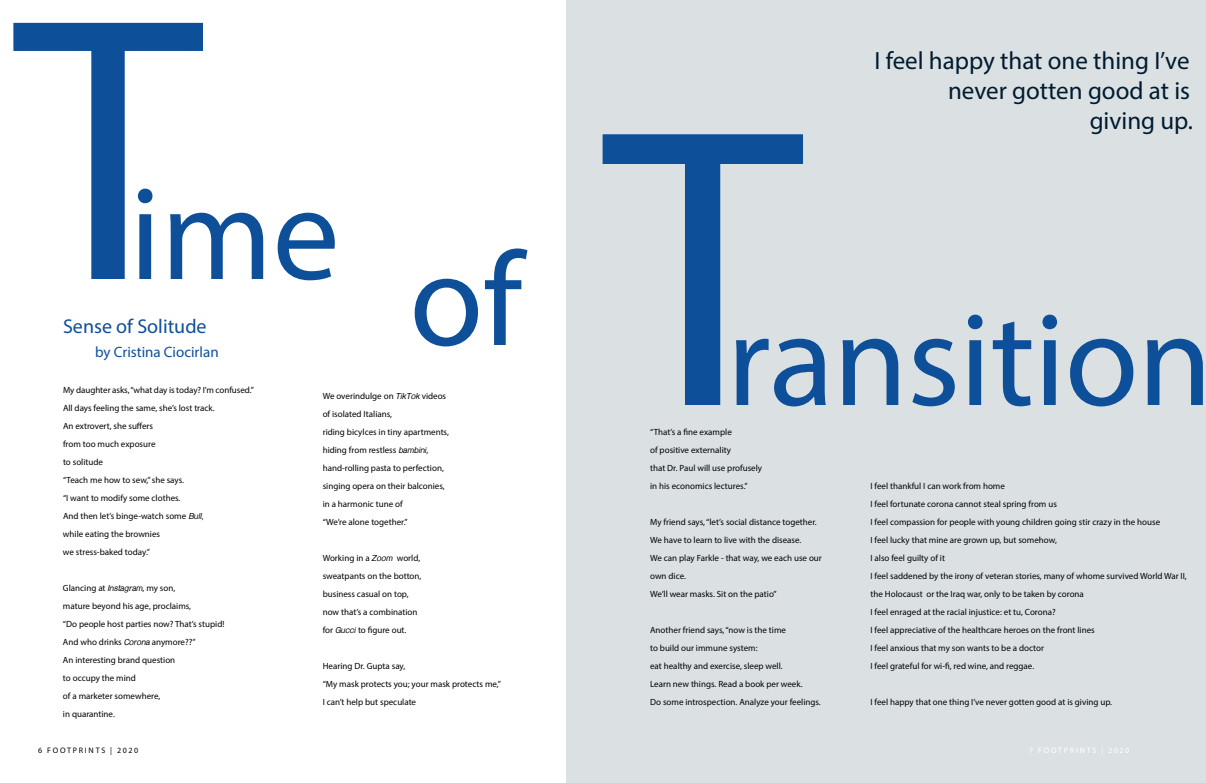
<style>
.page{position:relative;width:1206px;height:783px;background:#fff}
.page>*{position:absolute;margin:0;border:0;box-sizing:border-box;transform-origin:0 0}
.t1{font:401.6px "Myriad Pro";color:#0e4f99}
.t2{font:380px "Myriad Pro";color:#0e4f99}
.t3{font:133.9px "Myriad Pro";letter-spacing:-.005em;color:#0e4f99}
.t4{font:25px/30px "Myriad Pro";color:#001b31;text-align:right}
.t5{font:20px "Myriad Pro";color:#0e4f99}
.t6{font:15px "Myriad Pro";color:#0e4f99}
.t7{font:9px/18px "Myriad Pro";color:#000}
.t8{font:8px "Myriad Pro";letter-spacing:.22em;color:#000}
.t9{font:8px "Myriad Pro";letter-spacing:.22em;color:#fff}
.t10{font:7px "Myriad Pro";letter-spacing:.12em;color:#000}
.s1{font-family:"Shree Dev 0714";font-weight:700;font-style:italic;font-size:8px}
.s2{font-family:"Lao Sangam MN"}
</style>
<div class="page">
<div style="left:566px;top:0;width:640px;height:783px;background:#dbe1e3"></div>
<h2 class="t2" style="left:14px;top:-83px;width:190px">T</h2>
<h3 class="t3" style="left:130px;top:152px;width:212px">ime</h3>
<h3 class="t5" style="left:63px;top:314px;width:145px">Sense of Solitude</h3>
<h3 class="t6" style="left:95px;top:343px;width:125px">by Cristina Ciocirlan</h3>
<h3 class="t3" style="left:410px;top:218px;width:114px">of</h3>
<p class="t7" style="left:63px;top:381px;width:192px">My daughter asks, “what day is today? I’m confused.”<br>All days feeling the same, she’s lost track.<br>An extrovert, she suffers<br>from too much exposure<br>to solitude<br>“Teach me how to sew,” she says.<br>“I want to modify some clothes.<br>And then let’s binge-watch some <span class="s1">Bull</span><span class="s2">,<br></span>while eating the brownies<br>we stress-baked today.”</p>
<p class="t7" style="left:63px;top:579px;width:163px">Glancing at <span class="s1">Instagram</span>, my son,<br>mature beyond his age, proclaims,<br>“Do people host parties now? That’s stupid!<br>And who drinks <span class="s1">Corona</span> anymore??”<br>An interesting brand question<br>to occupy the mind<br>of a marketer somewhere,<br>in quarantine.</p>
<p class="t7" style="left:323px;top:387px;width:128px">We overindulge on <span class="s1">TikTok</span> videos of isolated Italians,<br>riding bicylces in tiny apartments, hiding from restless <span class="s1">bambini</span>, hand-rolling pasta to perfection, singing opera on their balconies, in a harmonic tune of<br>“We’re alone together.”</p>
<p class="t7" style="left:323px;top:549px;width:100px">Working in a <span class="s1">Zoom</span> world, sweatpants on the botton, business casual on top, now that’s a combination for <span class="s1">Gucci</span> to figure out.</p>
<p class="t7" style="left:323px;top:657px;width:180px">Hearing Dr. Gupta say,<br>“My mask protects you; your mask protects me,”<br>I can’t help but speculate</p>
<h3 class="t4" style="left:874px;top:45px;width:320px">I feel happy that one thing I’ve never gotten good at is<br>giving up.</h3>
<h1 class="t1" style="left:603px;top:23px;width:201px">T</h1>
<h3 class="t3" style="left:727px;top:278px;width:487px">ransition</h3>
<p class="t7" style="left:650px;top:423px;width:114px">“That’s a fine example<br>of positive externality<br>that Dr. Paul will use profusely in his economics lectures.”</p>
<p class="t7" style="left:650px;top:513px;width:173px">My friend says, “let’s social distance together.<br>We have to learn to live with the disease.<br>We can play Farkle - that way, we each use our own dice.<br>We’ll wear masks. Sit on the patio”</p>
<p class="t7" style="left:650px;top:621px;width:172px">Another friend says, “now is the time<br>to build our immune system:<br>eat healthy and exercise, sleep well.<br>Learn new things. Read a book per week.<br>Do some introspection. Analyze your feelings.</p>
<p class="t7" style="left:871px;top:477px;width:318px">I feel thankful I can work from home<br>I feel fortunate corona cannot steal spring from us<br>I feel compassion for people with young children going stir crazy in the house<br>I feel lucky that mine are grown up, but somehow,<br>I also feel guilty of it<br>I feel saddened by the irony of veteran stories, many of whome survived World War II, the Holocaust or the Iraq war, only to be taken by corona<br>I feel enraged at the racial injustice: et tu, Corona?<br>I feel appreciative of the healthcare heroes on the front lines<br>I feel anxious that my son wants to be a doctor<br>I feel grateful for wi-fi, red wine, and reggae.</p>
<p class="t7" style="left:871px;top:693px;width:243px">I feel happy that one thing I’ve never gotten good at is giving up.</p>
<p class="t10" style="left:41px;top:745px;width:113px">6 ROAM MAGAZINE | ISSUE 01</p>
<p class="t8" style="left:38px;top:745px;width:102px">6 FOOTPRINTS | 2020</p>
<p class="t9" style="left:1029px;top:745px;width:102px">7 FOOTPRINTS | 2020</p>
</div>
